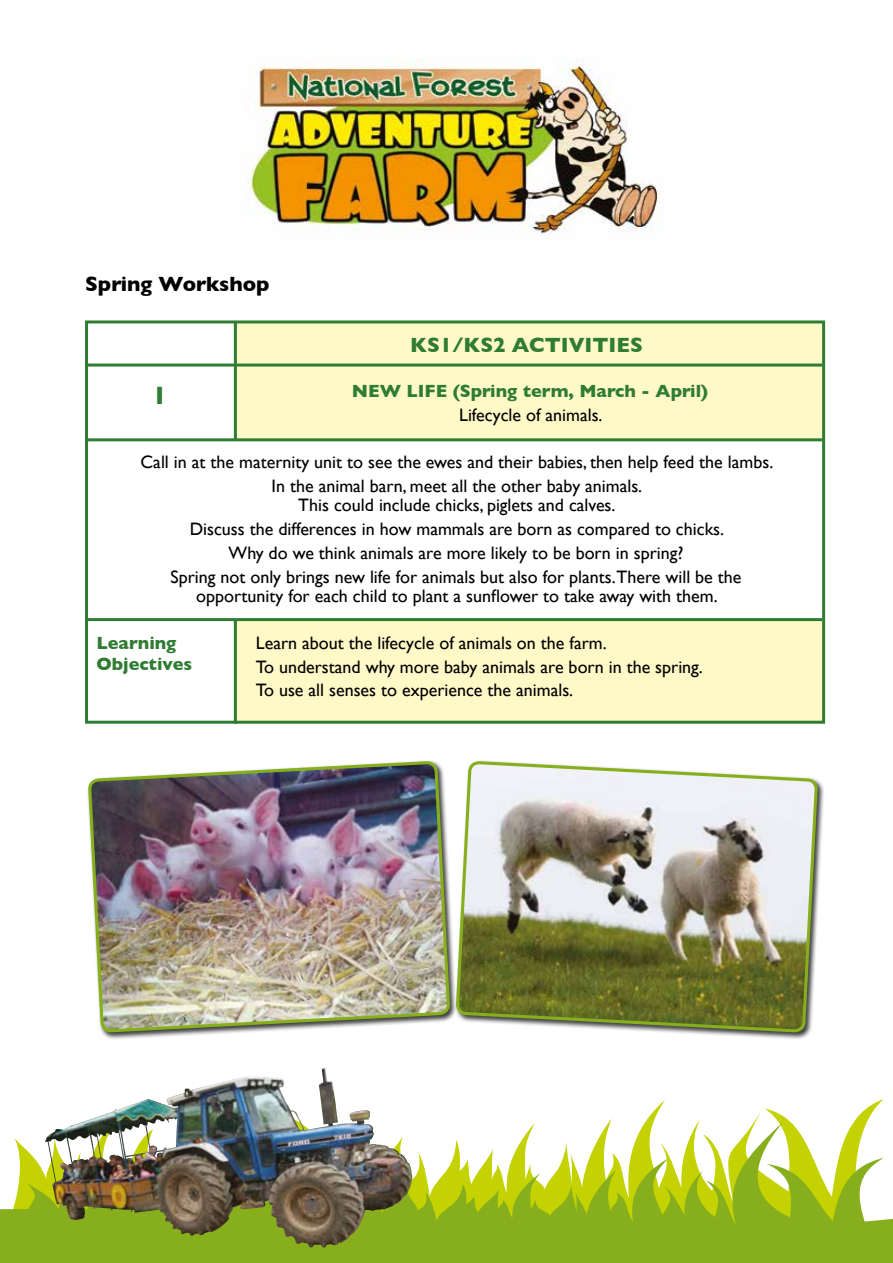
<style>
.page{position:relative;width:893px;height:1263px;background:#fff}
.page>*{position:absolute;margin:0;border:0;box-sizing:border-box;transform-origin:0 0}
.t1{font:700 25.5px "Gill Sans";color:#2f7c33}
.t2{font:700 21px "Gill Sans";color:#2f7c33}
.t3{font:700 21px "Gill Sans";color:#000}
.t4{font:18px/23.7px "Gill Sans";color:#000;text-align:center}
.t5{font:700 18px/21.6px "Gill Sans";color:#2f7c33}
</style>
<div class="page">
<div style="left:235px;top:620px;width:588px;height:104px;background:#fff9c7"></div>
<div style="left:235px;top:322px;width:588px;height:119px;background:#fff9c7"></div>
<img style="left:246px;top:59px;width:415px;height:175px">
<svg style="left:0;top:1121px;width:893px;height:142px;fill:#87af1d"></svg>
<div style="left:85px;top:320px;width:740px;height:404px;border:3px solid #2f7c33"></div>
<hr style="left:234px;top:322px;width:3px;height:117px;background:#2f7c33">
<hr style="left:85px;top:364px;width:737px;height:3px;background:#2f7c33">
<hr style="left:85px;top:438px;width:737px;height:3px;background:#2f7c33">
<hr style="left:85px;top:618px;width:737px;height:3px;background:#2f7c33">
<hr style="left:234px;top:620px;width:3px;height:104px;background:#2f7c33">
<img style="left:45px;top:1120px;width:284px;height:85px">
<div style="left:87px;top:759px;width:371px;height:281px;background:#000;opacity:.75"></div>
<img style="left:89px;top:762px;width:360px;height:378px">
<img style="left:454px;top:720px;width:365px;height:402px">
<p class="t3" style="left:85px;top:267px;width:186px">Spring Workshop</p>
<p class="t2" style="left:410px;top:328px;width:234px">KS1/KS2 ACTIVITIES</p>
<h1 class="t1" style="left:152px;top:375px;width:17px">1</h1>
<p class="t5" style="left:352px;top:380px;width:358px">NEW LIFE (Spring term, March - April)</p>
<p class="t4" style="left:459px;top:403px;width:145px">Lifecycle of animals.</p>
<p class="t4" style="left:141px;top:450px;width:634px">Call in at the maternity unit to see the ewes and their babies, then help feed the lambs.<br>In the animal barn, meet all the other baby animals.</p>
<p class="t4" style="left:170px;top:493px;width:572px">This could include chicks, piglets and calves.<br>Discuss the differences in how mammals are born as compared to chicks.<br>Why do we think animals are more likely to be born in spring?<br>Spring not only brings new life for animals but also for plants.There will be the</p>
<p class="t4" style="left:196px;top:584px;width:523px">opportunity for each child to plant a sunflower to take away with them.</p>
<p class="t5" style="left:96px;top:631px;width:97px">Learning<br>Objectives</p>
<p class="t4" style="left:256px;top:631px;width:448px;text-align:left">Learn about the lifecycle of animals on the farm.<br>To understand why more baby animals are born in the spring.<br>To use all senses to experience the animals.</p>
</div>
